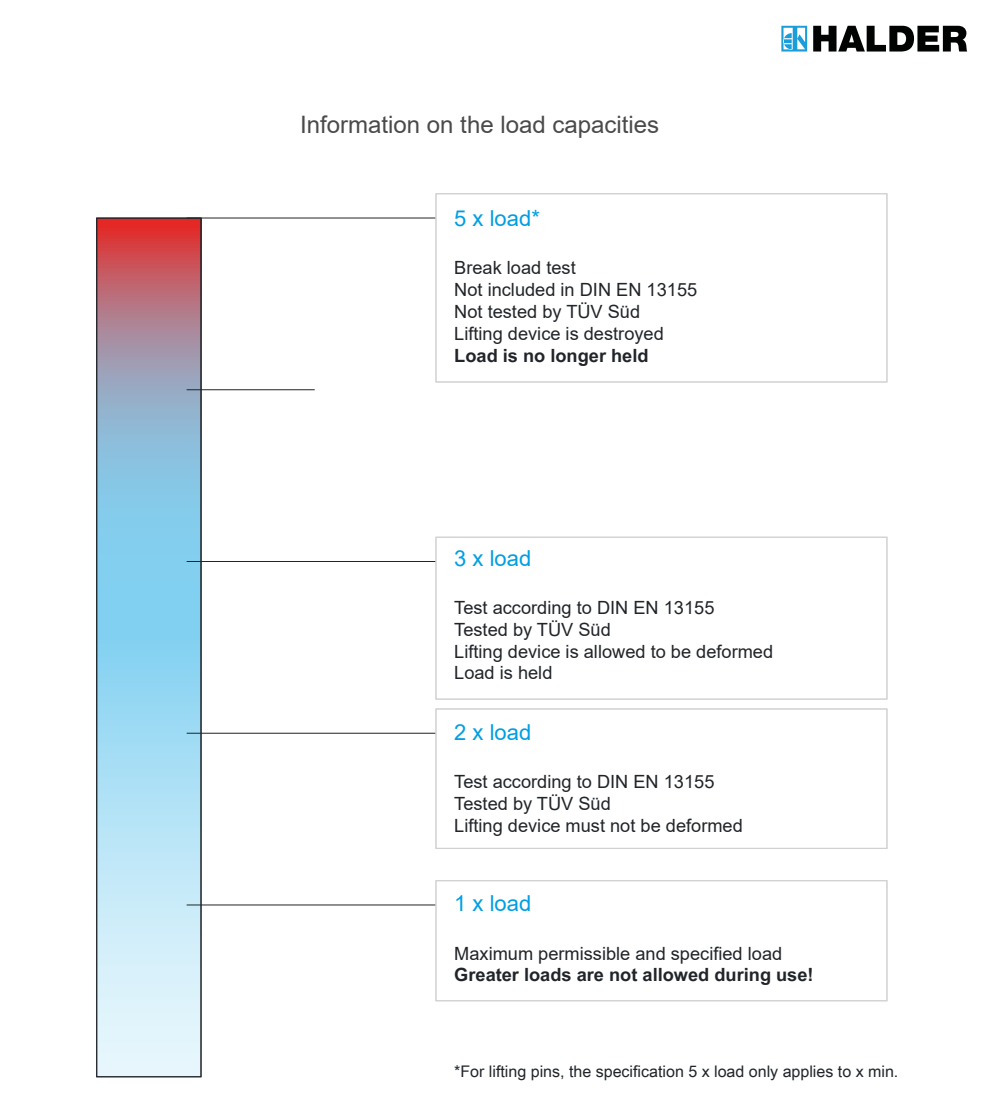
<style>
.page{position:relative;width:993px;height:1106px;background:#fff}
.page>*{position:absolute;margin:0;border:0;box-sizing:border-box;transform-origin:0 0}
.t1{font:24px "Arial";color:#4a4a4a}
.t2{font:22px "Arial";color:#009ee3}
.t3{font:18.2px/21.8px "Arial";color:#212529}
.t4{font:700 18.2px "Arial Unicode MS";color:#212529}
.t5{font:16px "Arial Unicode MS";color:#212529}
.s1{font-family:"Arial"}
</style>
<div class="page">
<svg style="left:98px;top:219px;width:101px;height:856px;background:#abc5d9"></svg>
<hr style="left:186px;top:904px;width:250px;height:1px;background:#212529">
<hr style="left:187px;top:732px;width:249px;height:1px;background:#212529">
<hr style="left:186px;top:561px;width:250px;height:1px;background:#212529">
<hr style="left:186px;top:217px;width:250px;height:1px;background:#212529">
<hr style="left:186px;top:389px;width:128px;height:1px;background:#212529">
<div style="left:96px;top:217px;width:105px;height:860px;border:1px solid #212529"></div>
<svg style="left:781px;top:26px;width:25px;height:26px"></svg>
<svg style="left:813px;top:26px;width:153px;height:26px"></svg>
<div style="left:435px;top:880px;width:452px;height:121px;border:1px solid #d1d1d1"></div>
<div style="left:435px;top:708px;width:452px;height:141px;border:1px solid #d1d1d1"></div>
<div style="left:435px;top:536px;width:452px;height:163px;border:1px solid #d1d1d1"></div>
<div style="left:435px;top:193px;width:452px;height:189px;border:1px solid #d1d1d1"></div>
<h1 class="t1" style="left:300px;top:108px;width:360px">Information on the load capacities</h1>
<p class="t2" style="left:454px;top:203px;width:87px">5 x load*</p>
<p class="t3" style="left:454px;top:257px;width:244px">Break load test<br>Not included in DIN EN 13155<br>Not tested by TÜV Süd<br>Lifting device is destroyed</p>
<p class="t4" style="left:454px;top:342px;width:196px">Load is no longer held</p>
<p class="t2" style="left:454px;top:542px;width:79px">3 x load</p>
<p class="t3" style="left:454px;top:596px;width:320px">Test according to DIN EN 13155<br>Tested by TÜV Süd<br>Lifting device is allowed to be deformed<br>Load is held</p>
<p class="t2" style="left:454px;top:716px;width:79px">2 x load</p>
<p class="t3" style="left:454px;top:770px;width:290px">Test according to DIN EN 13155<br>Tested by TÜV Süd<br>Lifting device must not be deformed</p>
<p class="t2" style="left:454px;top:888px;width:79px">1 x load</p>
<p class="t3" style="left:454px;top:942px;width:329px">Maximum permissible and specified load</p>
<p class="t4" style="left:454px;top:961px;width:361px">Greater loads are not allowed during use!</p>
<p class="t5" style="left:454px;top:1059px;width:445px">*For lifting pins, the specification 5 x load only applies to x min<span class="s1">.</span></p>
</div>
